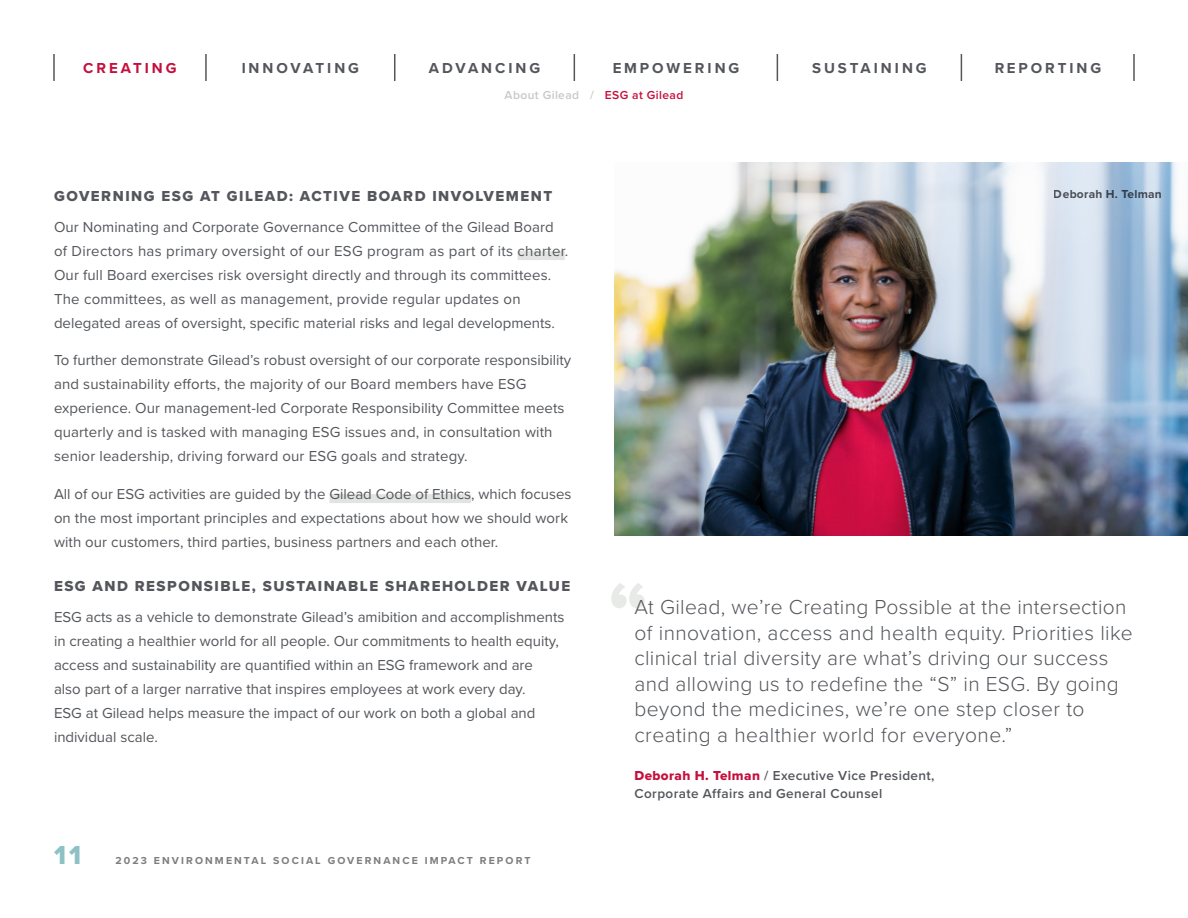
<style>
.page{position:relative;width:1188px;height:918px;background:#fff}
.page>*{position:absolute;margin:0;border:0;box-sizing:border-box;transform-origin:0 0}
.t1{font:27px "Proxima Nova Extrabld";color:#8dc1c5}
.Pull_Quote___SM{font:300 21px/25.5px "Proxima Nova";letter-spacing:.015em;color:#54565b}
.Body_Copy{font:15px/24px "Proxima Nova";letter-spacing:.005em;color:#54565b}
.Subhead{font:15px "Proxima Nova Extrabld";letter-spacing:.1em;color:#54565b}
.t2{font:700 15px "Proxima Nova";letter-spacing:.2em;color:#54565b}
.t3{font:700 15px "Proxima Nova";letter-spacing:.2em;color:#c50f3c}
.Quote_Attribution{font:600 13.5px/18px "Proxima Nova";letter-spacing:.03em;color:#54565b}
.t4{font:600 12px "Proxima Nova";letter-spacing:.035em;color:#c6cac6}
.t5{font:700 12px "Proxima Nova";letter-spacing:.02em;color:#54565b}
.t6{font:700 10.5px "Proxima Nova";letter-spacing:.2em;color:#7d7d7d}
.s1{color:#c50f3c}
.s2{font-family:"Proxima Nova Extrabld";font-weight:400;color:#c50f3c}
</style>
<div class="page">
<hr style="left:53px;top:54px;width:2px;height:27px;background:#54565b">
<hr style="left:205px;top:54px;width:2px;height:27px;background:#54565b">
<svg style="left:394px;top:54px;width:1px;height:27px"></svg>
<svg style="left:574px;top:54px;width:1px;height:27px"></svg>
<svg style="left:777px;top:54px;width:1px;height:27px"></svg>
<svg style="left:961px;top:54px;width:1px;height:27px"></svg>
<hr style="left:1133px;top:54px;width:2px;height:27px;background:#54565b">
<img style="left:614px;top:162px;width:574px;height:373px">
<div style="left:518px;top:251px;width:47px;height:9px;background:#e2e4e2"></div>
<div style="left:329px;top:494px;width:142px;height:9px;background:#e2e4e2"></div>
<svg style="left:611px;top:583px;width:34px;height:25px"></svg>
<p class="t3" style="left:83px;top:57px;width:95px">CREATING</p>
<p class="t2" style="left:242px;top:57px;width:119px">INNOVATING</p>
<p class="t2" style="left:429px;top:57px;width:113px">ADVANCING</p>
<p class="t2" style="left:612px;top:57px;width:129px">EMPOWERING</p>
<p class="t2" style="left:812px;top:57px;width:116px">SUSTAINING</p>
<p class="t2" style="left:994px;top:57px;width:109px">REPORTING</p>
<p class="t4" style="left:505px;top:86px;width:180px">About Gilead / <span class="s1">ESG at Gilead</span></p>
<p class="t5" style="left:1054px;top:186px;width:109px">Deborah H. Telman</p>
<p class="Subhead" style="left:54px;top:185px;width:500px">GOVERNING ESG AT GILEAD: ACTIVE BOARD INVOLVEMENT</p>
<p class="Body_Copy" style="left:54px;top:214px;width:516px">Our Nominating and Corporate Governance Committee of the Gilead Board of Directors has primary oversight of our ESG program as part of its charter.<br>Our full Board exercises risk oversight directly and through its committees.<br>The committees, as well as management, provide regular updates on delegated areas of oversight, specific material risks and legal developments.</p>
<p class="Body_Copy" style="left:54px;top:347px;width:519px">To further demonstrate Gilead’s robust oversight of our corporate responsibility and sustainability efforts, the majority of our Board members have ESG experience. Our management-led Corporate Responsibility Committee meets quarterly and is tasked with managing ESG issues and, in consultation with senior leadership, driving forward our ESG goals and strategy.</p>
<p class="Body_Copy" style="left:54px;top:481px;width:519px">All of our ESG activities are guided by the Gilead Code of Ethics, which focuses on the most important principles and expectations about how we should work with our customers, third parties, business partners and each other.</p>
<p class="Subhead" style="left:54px;top:575px;width:518px">ESG AND RESPONSIBLE, SUSTAINABLE SHAREHOLDER VALUE</p>
<p class="Body_Copy" style="left:54px;top:604px;width:512px">ESG acts as a vehicle to demonstrate Gilead’s amibition and accomplishments in creating a healthier world for all people. Our commitments to health equity, access and sustainability are quantified within an ESG framework and are<br>also part of a larger narrative that inspires employees at work every day.<br>ESG at Gilead helps measure the impact of our work on both a global and individual scale.</p>
<p class="Pull_Quote___SM" style="left:634px;top:594px;width:500px">At Gilead, we’re Creating Possible at the intersection of innovation, access and health equity. Priorities like clinical trial diversity are what’s driving our success and allowing us to redefine the “S” in ESG. By going beyond the medicines, we’re one step closer to creating a healthier world for everyone.”</p>
<p class="Quote_Attribution" style="left:634px;top:766px;width:302px"><span class="s2">Deborah H. Telman</span> / Executive Vice President,<br>Corporate Affairs and General Counsel</p>
<h1 class="t1" style="left:54px;top:835px;width:29px">11</h1>
<p class="t6" style="left:116px;top:853px;width:417px">2023 ENVIRONMENTAL SOCIAL GOVERNANCE IMPACT REPORT</p>
</div>
